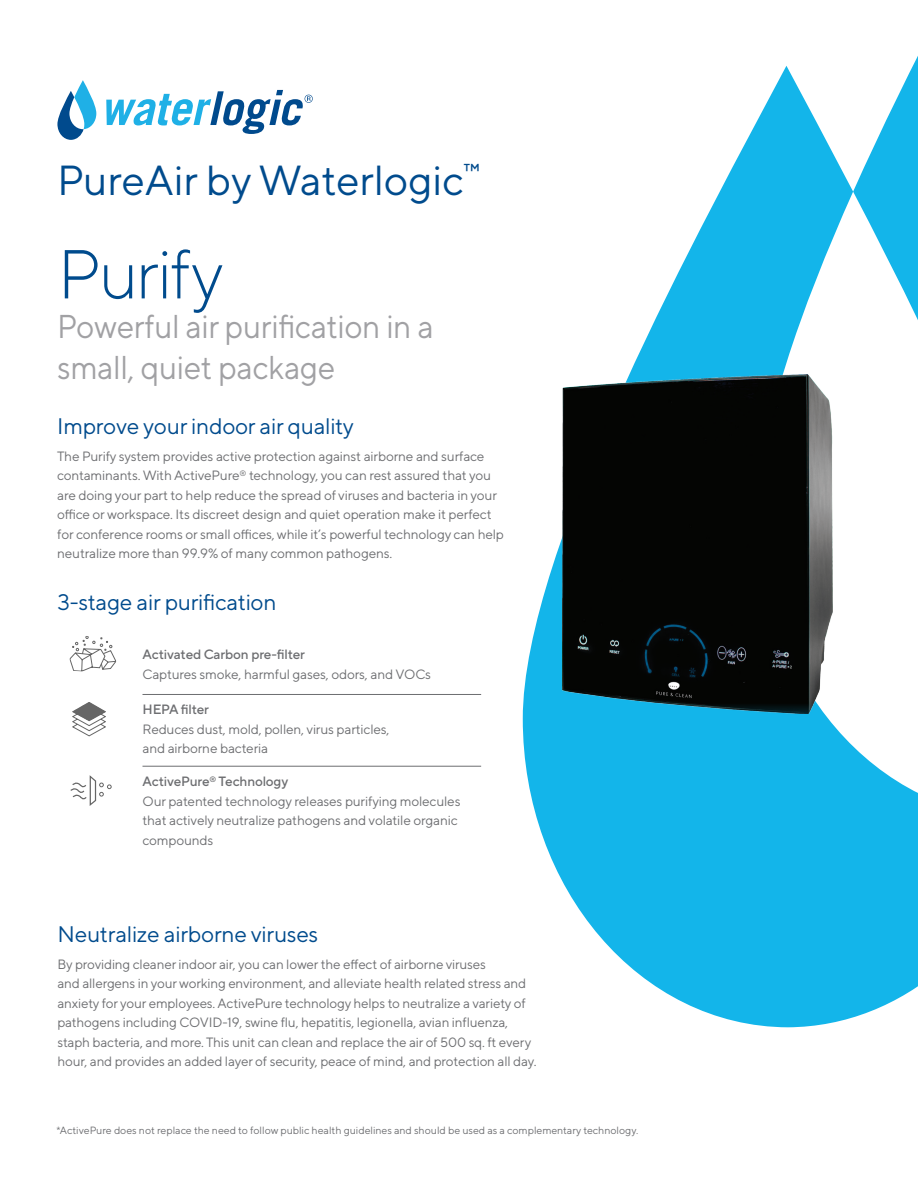
<style>
.page{position:relative;width:918px;height:1188px;background:#fff}
.page>*{position:absolute;margin:0;border:0;box-sizing:border-box;transform-origin:0 0}
.t1{font:300 69px "TT Norms Pro";letter-spacing:-.035em;color:#004b8d}
.t2{font:42px "TT Norms Pro";color:#004b8d}
.t3{font:33px "TT Norms Pro";letter-spacing:-.01em;color:#a1a1a4;scale:.95 1}
.t4{font:22.5px "TT Norms Pro";letter-spacing:-.01em;color:#004b8d}
.t5{font:13.5px/19.5px "TT Norms Pro";letter-spacing:-.01em;color:#6d6e71}
.t6{font:500 13.5px "TT Norms Pro";letter-spacing:-.01em;color:#6d6e71}
.t7{font:10.5px "TT Norms Pro";color:#6d6e71}
</style>
<div class="page">
<svg style="left:523px;top:56px;width:395px;height:971px;fill:#13b5ea"></svg>
<svg style="left:57px;top:80px;width:39px;height:60px"></svg>
<svg style="left:106px;top:90px;width:207px;height:44px"></svg>
<img style="left:562px;top:374px;width:271px;height:339px">
<svg style="left:69px;top:636px;width:48px;height:36px"></svg>
<svg style="left:70px;top:775px;width:42px;height:31px"></svg>
<svg style="left:73px;top:702px;width:33px;height:34px"></svg>
<hr style="left:143px;top:694px;width:338px;height:1px;background:#6d6e71">
<hr style="left:143px;top:766px;width:338px;height:1px;background:#6d6e71">
<p class="t2" style="left:57px;top:149px;width:425px">PureAir by Waterlogic<sup>™</sup></p>
<p class="t1" style="left:57px;top:225px;width:168px">Purify</p>
<p class="t3" style="left:57px;top:303px;width:398px">Powerful air purification in a</p>
<p class="t3" style="left:57px;top:344px;width:294px">small, quiet package</p>
<p class="t4" style="left:57px;top:410px;width:298px">Improve your indoor air quality</p>
<p class="t5" style="left:57px;top:445px;width:448px">The Purify system provides active protection against airborne and surface contaminants. With ActivePure<sup>®</sup> technology, you can rest assured that you are doing your part to help reduce the spread of viruses and bacteria in your office or workspace. Its discreet design and quiet operation make it perfect for conference rooms or small offices, while it’s powerful technology can help neutralize more than 99.9% of many common pathogens.</p>
<p class="t4" style="left:57px;top:585px;width:221px">3-stage air purification</p>
<p class="t6" style="left:143px;top:645px;width:164px">Activated Carbon pre-filter</p>
<p class="t5" style="left:143px;top:663px;width:290px">Captures smoke, harmful gases, odors, and VOCs</p>
<p class="t6" style="left:143px;top:700px;width:68px">HEPA filter</p>
<p class="t5" style="left:143px;top:718px;width:249px">Reduces dust, mold, pollen, virus particles,</p>
<p class="t5" style="left:143px;top:738px;width:127px">and airborne bacteria</p>
<p class="t6" style="left:143px;top:772px;width:147px">ActivePure<sup>®</sup> Technology</p>
<p class="t5" style="left:143px;top:790px;width:319px">Our patented technology releases purifying molecules that actively neutralize pathogens and volatile organic compounds</p>
<p class="t4" style="left:57px;top:918px;width:262px">Neutralize airborne viruses</p>
<p class="t5" style="left:57px;top:953px;width:470px">By providing cleaner indoor air, you can lower the effect of airborne viruses<br>and allergens in your working environment, and alleviate health related stress and anxiety for your employees. ActivePure technology helps to neutralize a variety of pathogens including COVID-19, swine flu, hepatitis, legionella, avian influenza,</p>
<p class="t5" style="left:57px;top:1031px;width:481px">staph bacteria, and more. This unit can clean and replace the air of 500 sq. ft every hour, and provides an added layer of security, peace of mind, and protection all day.</p>
<p class="t7" style="left:56px;top:1123px;width:583px">*ActivePure does not replace the need to follow public health guidelines and should be used as a complementary technology.</p>
</div>
